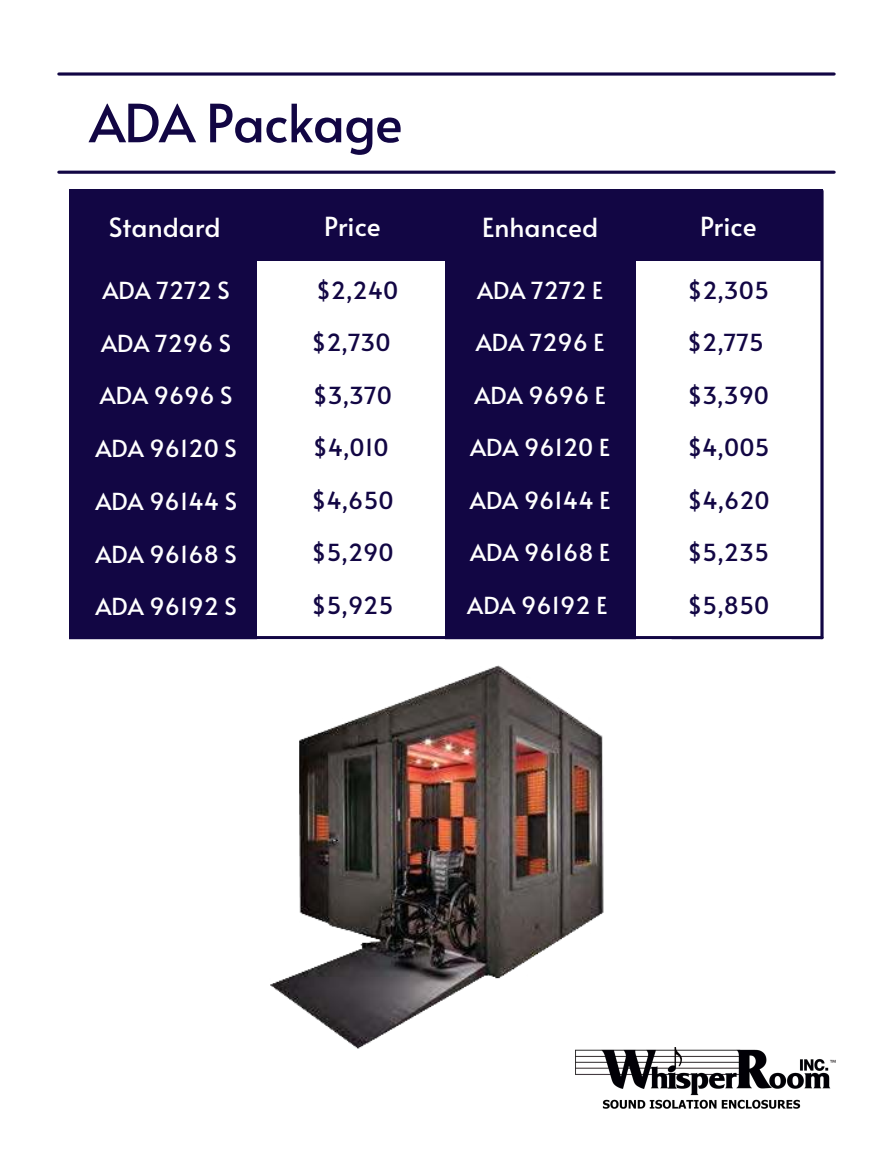
<style>
.page{position:relative;width:893px;height:1155px;background:#fff}
.page>*{position:absolute;margin:0;border:0;box-sizing:border-box;transform-origin:0 0}
.t1{font:52.5px "Alata";letter-spacing:-.02em;color:#120644}
.t2{font:26.25px "Alata";color:#fff}
.t3{font:23.45px "Alata";color:#fff}
.t4{font:23.45px "Alata";color:#120644}
.t5{font:17.5px "Alata";color:#fff}
.s1{font-style:inherit}
</style>
<div class="page">
<hr style="left:59px;top:171px;width:775px;height:3px;background:#120644">
<svg style="left:59px;top:72px;width:775px;height:4px;background:#443a6b"></svg>
<img style="left:575px;top:1047px;width:260px;height:62px">
<div style="left:69px;top:189px;width:191px;height:828px;background:#120644"></div>
<div style="left:257px;top:189px;width:190px;height:828px;background:#fff"></div>
<div style="left:70px;top:189px;width:752px;height:72px;background:#120644"></div>
<div style="left:445px;top:189px;width:190px;height:828px;background:#120644"></div>
<hr style="left:820px;top:191px;width:3px;height:447px;background:#120644">
<hr style="left:71px;top:636px;width:751px;height:3px;background:#120644">
<div style="left:69px;top:639px;width:603px;height:47px;background:#fff"></div>
<div style="left:69px;top:686px;width:566px;height:331px;background:#fff"></div>
<img style="left:269px;top:656px;width:351px;height:395px">
<h1 class="t1" style="left:89px;top:77px;width:315px">ADA Package</h1>
<p class="t2" style="left:109px;top:204px;width:113px">Standard</p>
<p class="t2" style="left:324px;top:203px;width:58px">Price</p>
<p class="t2" style="left:482px;top:204px;width:117px">Enhanced</p>
<p class="t2" style="left:700px;top:203px;width:58px">Price</p>
<p class="t5" style="left:339px;top:225px;width:47px">$460</p>
<p class="t3" style="left:102px;top:270px;width:129px">ADA 7272 S</p>
<p class="t3" style="left:101px;top:322px;width:132px">ADA 7296 S</p>
<p class="t3" style="left:100px;top:375px;width:134px">ADA 9696 S</p>
<p class="t3" style="left:95px;top:428px;width:143px">ADA 96120 S</p>
<p class="t3" style="left:95px;top:481px;width:143px">ADA 96144 S</p>
<p class="t3" style="left:96px;top:533px;width:143px">ADA 96168 S</p>
<p class="t3" style="left:96px;top:586px;width:143px">ADA 96192 S</p>
<p class="t4" style="left:316px;top:269px;width:84px"><span class="s1">$</span>2,240</p>
<p class="t4" style="left:311px;top:322px;width:81px"><span class="s1">$</span>2,730</p>
<p class="t4" style="left:313px;top:374px;width:80px"><span class="s1">$</span>3,370</p>
<p class="t4" style="left:313px;top:427px;width:77px"><span class="s1">$</span>4,010</p>
<p class="t4" style="left:311px;top:479px;width:84px"><span class="s1">$</span>4,650</p>
<p class="t4" style="left:311px;top:532px;width:84px"><span class="s1">$</span>5,290</p>
<p class="t4" style="left:311px;top:584px;width:84px"><span class="s1">$</span>5,925</p>
<p class="t3" style="left:477px;top:269px;width:127px">ADA 7272 E</p>
<p class="t3" style="left:476px;top:322px;width:130px">ADA 7296 E</p>
<p class="t3" style="left:474px;top:374px;width:133px">ADA 9696 E</p>
<p class="t3" style="left:470px;top:427px;width:141px">ADA 96120 E</p>
<p class="t3" style="left:470px;top:479px;width:142px">ADA 96144 E</p>
<p class="t3" style="left:470px;top:532px;width:141px">ADA 96168 E</p>
<p class="t3" style="left:467px;top:585px;width:141px">ADA 96192 E</p>
<p class="t4" style="left:687px;top:269px;width:83px"><span class="s1">$</span>2,305</p>
<p class="t4" style="left:687px;top:322px;width:78px"><span class="s1">$</span>2,775</p>
<p class="t4" style="left:687px;top:374px;width:83px"><span class="s1">$</span>3,390</p>
<p class="t4" style="left:687px;top:427px;width:84px"><span class="s1">$</span>4,005</p>
<p class="t4" style="left:687px;top:479px;width:84px"><span class="s1">$</span>4,620</p>
<p class="t4" style="left:687px;top:532px;width:83px"><span class="s1">$</span>5,235</p>
<p class="t4" style="left:687px;top:585px;width:84px"><span class="s1">$</span>5,850</p>
</div>
